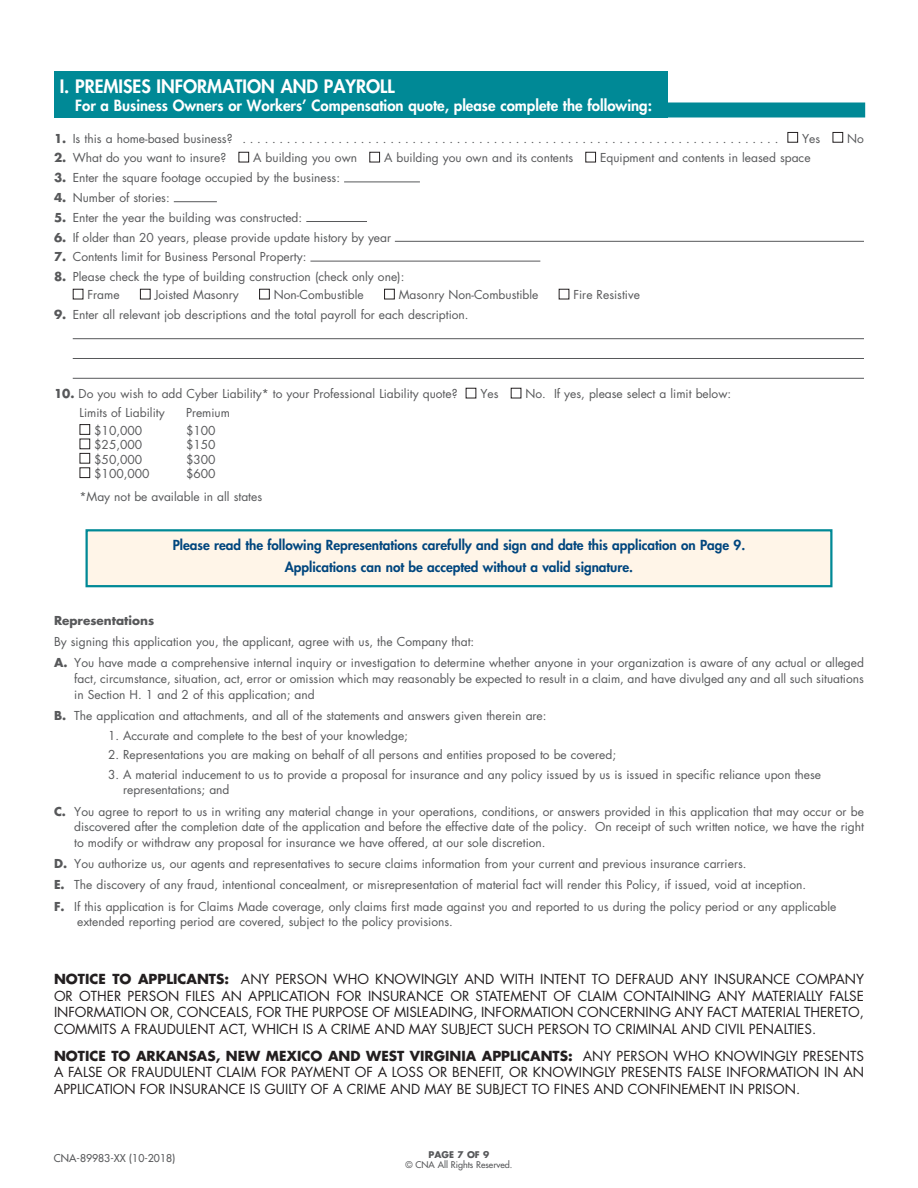
<style>
.page{position:relative;width:918px;height:1188px;background:#fff}
.page>*{position:absolute;margin:0;border:0;box-sizing:border-box;transform-origin:0 0}
.t1{font:800 18px "Futura";color:#fff}
.t2{font:800 15px "Futura";color:#fff}
.t3{font:13.5px/16.5px "Futura";color:#231f20;text-align:justify}
.t4{font:800 13.5px "Futura";color:#00467e}
.t5{font:12px/15.8px "Futura";color:#57585a;text-align:justify}
.t6{font:700 12px "Futura";color:#57585a}
.t7{font:10.5px "Futura";color:#57585a}
.t8{font:9px "Futura";color:#57585a}
.t9{font:700 9px "Futura";color:#57585a}
.s1{font-weight:700}
</style>
<div class="page">
<div style="left:787px;top:132px;width:11px;height:11px;border:1px solid #231f20"></div>
<div style="left:832px;top:132px;width:11px;height:11px;border:1px solid #231f20"></div>
<div style="left:238px;top:152px;width:11px;height:10px;border:1px solid #231f20"></div>
<div style="left:369px;top:152px;width:11px;height:10px;border:1px solid #231f20"></div>
<div style="left:585px;top:152px;width:11px;height:10px;border:1px solid #231f20"></div>
<hr style="left:344px;top:182px;width:76px;height:1px;background:#57585a">
<hr style="left:174px;top:201px;width:43px;height:1px;background:#57585a">
<hr style="left:306px;top:221px;width:61px;height:1px;background:#57585a">
<hr style="left:395px;top:241px;width:469px;height:1px;background:#57585a">
<hr style="left:310px;top:261px;width:230px;height:1px;background:#57585a">
<div style="left:140px;top:289px;width:11px;height:10px;border:1px solid #231f20"></div>
<div style="left:259px;top:289px;width:11px;height:10px;border:1px solid #231f20"></div>
<div style="left:384px;top:289px;width:11px;height:10px;border:1px solid #231f20"></div>
<hr style="left:73px;top:338px;width:791px;height:1px;background:#57585a">
<hr style="left:73px;top:358px;width:791px;height:1px;background:#57585a">
<hr style="left:73px;top:378px;width:791px;height:1px;background:#57585a">
<div style="left:79px;top:424px;width:11px;height:11px;border:1px solid #231f20"></div>
<div style="left:79px;top:439px;width:11px;height:10px;border:1px solid #231f20"></div>
<div style="left:79px;top:453px;width:11px;height:11px;border:1px solid #231f20"></div>
<div style="left:79px;top:467px;width:11px;height:11px;border:1px solid #231f20"></div>
<div style="left:54px;top:103px;width:811px;height:15px;background:#008996"></div>
<div style="left:54px;top:71px;width:613px;height:47px;background:#008996"></div>
<div style="left:86px;top:529px;width:746px;height:58px;background:#fff5e8;border:2px solid #008996"></div>
<p class="t1" style="left:60px;top:74px;width:336px">I. PREMISES INFORMATION AND PAYROLL</p>
<p class="t2" style="left:75px;top:95px;width:578px">For a Business Owners or Workers’ Compensation quote, please complete the following:</p>
<p class="t5" style="left:54px;top:130px;width:726px"><span class="s1">1.</span> Is this a home-based business? . . . . . . . . . . . . . . . . . . . . . . . . . . . . . . . . . . . . . . . . . . . . . . . . . . . . . . . . . . . . . . . . . . . . . . . . .</p>
<p class="t5" style="left:802px;top:130px;width:20px">Yes</p>
<p class="t5" style="left:847px;top:130px;width:18px">No</p>
<p class="t5" style="left:54px;top:150px;width:174px"><span class="s1">2.</span> What do you want to insure?</p>
<p class="t5" style="left:253px;top:150px;width:105px">A building you own</p>
<p class="t5" style="left:384px;top:150px;width:191px">A building you own and its contents</p>
<p class="t5" style="left:600px;top:150px;width:212px">Equipment and contents in leased space</p>
<p class="t5" style="left:54px;top:170px;width:288px"><span class="s1">3.</span> Enter the square footage occupied by the business:</p>
<p class="t5" style="left:54px;top:190px;width:117px"><span class="s1">4.</span> Number of stories:</p>
<p class="t5" style="left:54px;top:209px;width:250px"><span class="s1">5.</span> Enter the year the building was constructed:</p>
<p class="t5" style="left:54px;top:229px;width:339px"><span class="s1">6.</span> If older than 20 years, please provide update history by year</p>
<p class="t5" style="left:54px;top:249px;width:254px"><span class="s1">7.</span> Contents limit for Business Personal Property:</p>
<p class="t5" style="left:54px;top:269px;width:352px"><span class="s1">8.</span> Please check the type of building construction (check only one):</p>
<p class="t5" style="left:88px;top:287px;width:34px">Frame</p>
<p class="t5" style="left:155px;top:287px;width:86px">Joisted Masonry</p>
<p class="t5" style="left:274px;top:287px;width:91px">Non-Combustible</p>
<p class="t5" style="left:399px;top:287px;width:141px">Masonry Non-Combustible</p>
<p class="t5" style="left:573px;top:287px;width:68px">Fire Resistive</p>
<p class="t5" style="left:54px;top:307px;width:414px"><span class="s1">9.</span> Enter all relevant job descriptions and the total payroll for each description.</p>
<p class="t5" style="left:54px;top:386px;width:405px"><span class="s1">10.</span> Do you wish to add Cyber Liability* to your Professional Liability quote?</p>
<p class="t5" style="left:480px;top:386px;width:20px">Yes</p>
<p class="t5" style="left:525px;top:386px;width:207px">No. If yes, please select a limit below:</p>
<p class="t5" style="left:80px;top:404px;width:87px">Limits of Liability</p>
<p class="t5" style="left:186px;top:404px;width:46px">Premium</p>
<p class="t5" style="left:94px;top:422px;width:50px">$10,000</p>
<p class="t5" style="left:186px;top:422px;width:31px">$100</p>
<p class="t5" style="left:94px;top:437px;width:50px">$25,000</p>
<p class="t5" style="left:186px;top:437px;width:31px">$150</p>
<p class="t5" style="left:94px;top:451px;width:50px">$50,000</p>
<p class="t5" style="left:186px;top:451px;width:31px">$300</p>
<p class="t5" style="left:94px;top:466px;width:57px">$100,000</p>
<p class="t5" style="left:186px;top:466px;width:31px">$600</p>
<p class="t5" style="left:80px;top:488px;width:184px">*May not be available in all states</p>
<p class="t4" style="left:173px;top:536px;width:574px">Please read the following Representations carefully and sign and date this application on Page 9.</p>
<p class="t4" style="left:285px;top:558px;width:350px">Applications can not be accepted without a valid signature.</p>
<p class="t6" style="left:54px;top:613px;width:102px">Representations</p>
<p class="t5" style="left:54px;top:634px;width:422px">By signing this application you, the applicant, agree with us, the Company that:</p>
<p class="t5" style="left:74px;top:655px;width:791px;text-indent:-20px"><span class="s1">A.</span> You have made a comprehensive internal inquiry or investigation to determine whether anyone in your organization is aware of any actual or alleged fact, circumstance, situation, act, error or omission which may reasonably be expected to result in a claim, and have divulged any and all such situations in Section H. 1 and 2 of this application; and</p>
<p class="t5" style="left:54px;top:708px;width:494px"><span class="s1">B.</span> The application and attachments, and all of the statements and answers given therein are:</p>
<p class="t5" style="left:108px;top:727px;width:301px">1. Accurate and complete to the best of your knowledge;</p>
<p class="t5" style="left:108px;top:747px;width:510px">2. Representations you are making on behalf of all persons and entities proposed to be covered;</p>
<p class="t5" style="left:123px;top:766px;width:700px;text-indent:-15px">3. A material inducement to us to provide a proposal for insurance and any policy issued by us is issued in specific reliance upon these representations; and</p>
<p class="t5" style="left:74px;top:803px;width:791px;text-indent:-20px"><span class="s1">C.</span> You agree to report to us in writing any material change in your operations, conditions, or answers provided in this application that may occur or be discovered after the completion date of the application and before the effective date of the policy. On receipt of such written notice, we have the right to modify or withdraw any proposal for insurance we have offered, at our sole discretion.</p>
<p class="t5" style="left:54px;top:856px;width:692px"><span class="s1">D.</span> You authorize us, our agents and representatives to secure claims information from your current and previous insurance carriers.</p>
<p class="t5" style="left:54px;top:877px;width:751px"><span class="s1">E.</span> The discovery of any fraud, intentional concealment, or misrepresentation of material fact will render this Policy, if issued, void at inception.</p>
<p class="t5" style="left:77px;top:898px;width:761px;text-indent:-23px"><span class="s1">F.</span> If this application is for Claims Made coverage, only claims first made against you and reported to us during the policy period or any applicable extended reporting period are covered, subject to the policy provisions.</p>
<p class="t3" style="left:54px;top:971px;width:812px"><span class="s1">NOTICE TO APPLICANTS:</span> ANY PERSON WHO KNOWINGLY AND WITH INTENT TO DEFRAUD ANY INSURANCE COMPANY OR OTHER PERSON FILES AN APPLICATION FOR INSURANCE OR STATEMENT OF CLAIM CONTAINING ANY MATERIALLY FALSE INFORMATION OR, CONCEALS, FOR THE PURPOSE OF MISLEADING, INFORMATION CONCERNING ANY FACT MATERIAL THERETO, COMMITS A FRAUDULENT ACT, WHICH IS A CRIME AND MAY SUBJECT SUCH PERSON TO CRIMINAL AND CIVIL PENALTIES.</p>
<p class="t3" style="left:54px;top:1047px;width:812px"><span class="s1">NOTICE TO ARKANSAS, NEW MEXICO AND WEST VIRGINIA APPLICANTS:</span> ANY PERSON WHO KNOWINGLY PRESENTS A FALSE OR FRAUDULENT CLAIM FOR PAYMENT OF A LOSS OR BENEFIT, OR KNOWINGLY PRESENTS FALSE INFORMATION IN AN APPLICATION FOR INSURANCE IS GUILTY OF A CRIME AND MAY BE SUBJECT TO FINES AND CONFINEMENT IN PRISON.</p>
<p class="t7" style="left:54px;top:1151px;width:123px">CNA-89983-XX (10-2018)</p>
<p class="t9" style="left:429px;top:1148px;width:62px">PAGE 7 OF 9</p>
<p class="t8" style="left:405px;top:1159px;width:109px">© CNA All Rights Reserved.</p>
</div>
